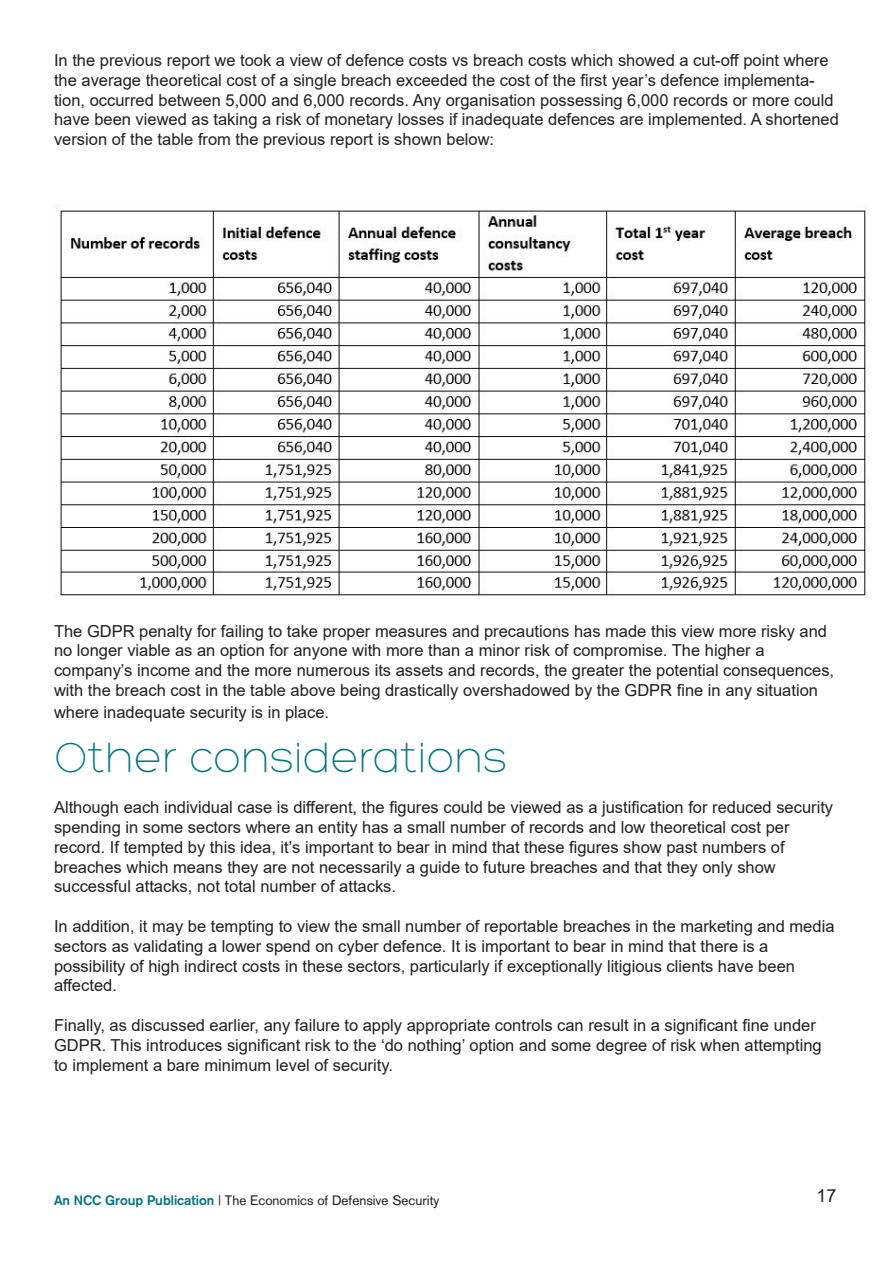
<style>
.page{position:relative;width:893px;height:1263px;background:#fff}
.page>*{position:absolute;margin:0;border:0;box-sizing:border-box;transform-origin:0 0}
.t1{font:300 45px "Hero";color:#007481}
.t2{font:18px "Arial";color:#231f20}
.t3{font:16.5px/19.8px "Arial";color:#231f20}
.t4{font:13.5px "Akzidenz Grotesk";color:#231f20}
.s1{font-weight:700;color:#007481}
</style>
<div class="page">
<img style="left:54px;top:205px;width:816px;height:391px">
<p class="t3" style="left:54px;top:50px;width:786px">In the previous report we took a view of defence costs vs breach costs which showed a cut-off point where the average theoretical cost of a single breach exceeded the cost of the first year’s defence implementa&shy;tion, occurred between 5,000 and 6,000 records. Any organisation possessing 6,000 records or more could have been viewed as taking a risk of monetary losses if inadequate defences are implemented. A shortened version of the table from the previous report is shown below:</p>
<p class="t3" style="left:54px;top:621px;width:782px">The GDPR penalty for failing to take proper measures and precautions has made this view more risky and no longer viable as an option for anyone with more than a minor risk of compromise. The higher a company’s income and the more numerous its assets and records, the greater the potential consequences, with the breach cost in the table above being drastically overshadowed by the GDPR fine in any situation</p>
<p class="t3" style="left:54px;top:702px;width:277px">where inadequate security is in place.</p>
<p class="t1" style="left:54px;top:735px;width:455px">Other considerations</p>
<p class="t3" style="left:54px;top:797px;width:781px">Although each individual case is different, the figures could be viewed as a justification for reduced security spending in some sectors where an entity has a small number of records and low theoretical cost per record. If tempted by this idea, it’s important to bear in mind that these figures show past numbers of breaches which means they are not necessarily a guide to future breaches and that they only show successful attacks, not total number of attacks.</p>
<p class="t3" style="left:54px;top:916px;width:782px">In addition, it may be tempting to view the small number of reportable breaches in the marketing and media sectors as validating a lower spend on cyber defence. It is important to bear in mind that there is a possibility of high indirect costs in these sectors, particularly if exceptionally litigious clients have been affected.</p>
<p class="t3" style="left:54px;top:1015px;width:769px">Finally, as discussed earlier, any failure to apply appropriate controls can result in a significant fine under<br>GDPR. This introduces significant risk to the ‘do nothing’ option and some degree of risk when attempting to implement a bare minimum level of security.</p>
<p class="t4" style="left:54px;top:1192px;width:387px"><span class="s1">An NCC Group Publication</span> | The Economics of Defensive Security</p>
<p class="t2" style="left:816px;top:1183px;width:22px">17</p>
</div>
